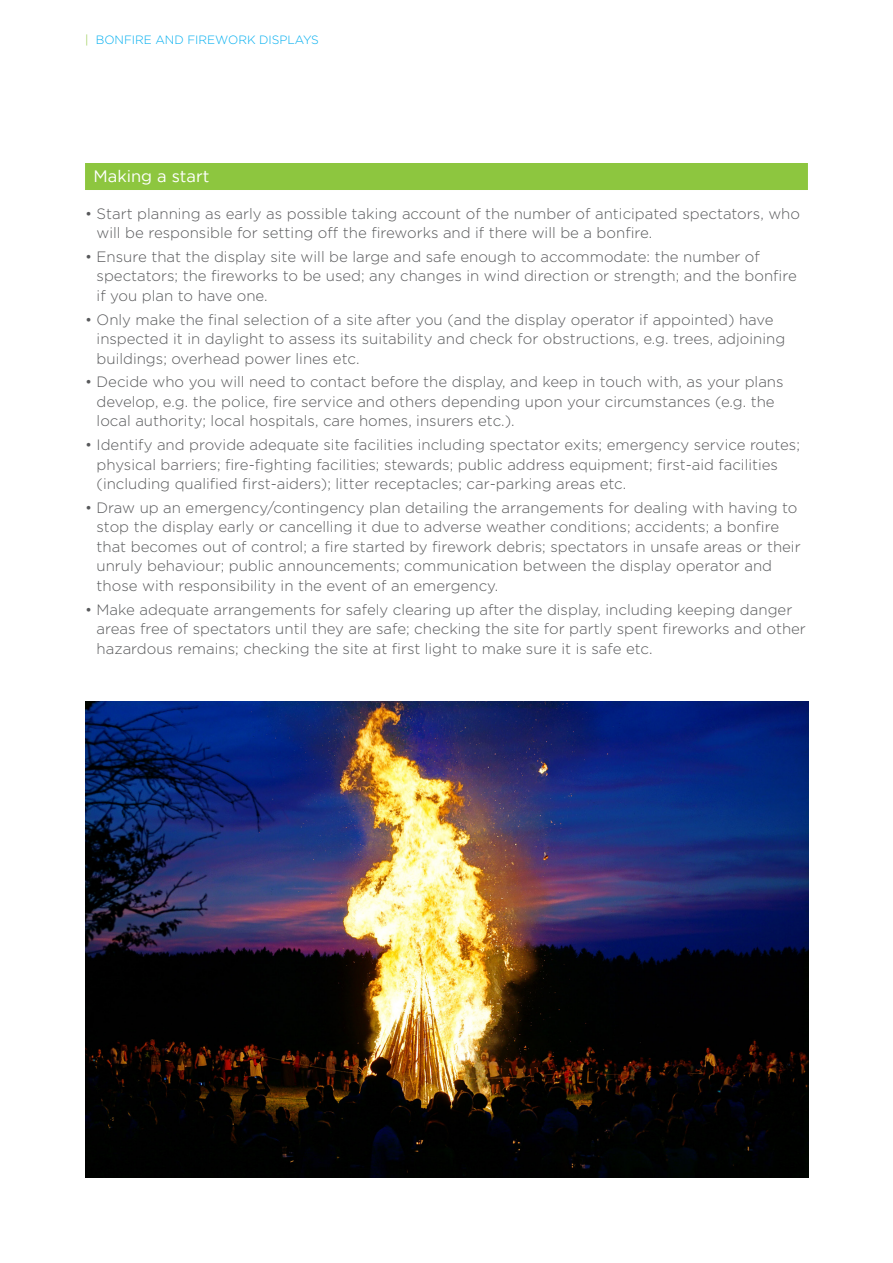
<style>
.page{position:relative;width:893px;height:1263px;background:#fff}
.page>*{position:absolute;margin:0;border:0;box-sizing:border-box;transform-origin:0 0}
.t1{font:16.5px "Gotham";color:#fff}
.t2{font:300 15px/19.5px "Gotham HTF";color:#58595b}
.t3{font:300 12px "Gotham HTF";color:#00aeef}
.s1{color:#8dc63f}
</style>
<div class="page">
<div style="left:85px;top:163px;width:723px;height:27px;background:#8dc63f"></div>
<img style="left:85px;top:702px;width:724px;height:476px">
<p class="t3" style="left:85px;top:33px;width:235px"><span class="s1">|</span> BONFIRE AND FIREWORK DISPLAYS</p>
<p class="t1" style="left:94px;top:167px;width:117px">Making a start</p>
<p class="t2" style="left:97px;top:203px;width:705px;text-indent:-12px">• Start planning as early as possible taking account of the number of anticipated spectators, who will be responsible for setting off the freworks and if there will be a bonfre.</p>
<p class="t2" style="left:97px;top:247px;width:702px;text-indent:-12px">• Ensure that the display site will be large and safe enough to accommodate: the number of spectators; the freworks to be used; any changes in wind direction or strength; and the bonfre if you plan to have one.</p>
<p class="t2" style="left:97px;top:309px;width:690px;text-indent:-12px">• Only make the fnal selection of a site after you (and the display operator if appointed) have inspected it in daylight to assess its suitability and check for obstructions, e.g. trees, adjoining buildings; overhead power lines etc.</p>
<p class="t2" style="left:97px;top:372px;width:688px;text-indent:-12px">• Decide who you will need to contact before the display, and keep in touch with, as your plans develop, e.g. the police, fre service and others depending upon your circumstances (e.g. the local authority; local hospitals, care homes, insurers etc.).</p>
<p class="t2" style="left:97px;top:435px;width:705px;text-indent:-12px">• Identify and provide adequate site facilities including spectator exits; emergency service routes; physical barriers; fre-fghting facilities; stewards; public address equipment; frst-aid facilities (including qualifed frst-aiders); litter receptacles; car-parking areas etc.</p>
<p class="t2" style="left:97px;top:498px;width:706px;text-indent:-12px">• Draw up an emergency/contingency plan detailing the arrangements for dealing with having to stop the display early or cancelling it due to adverse weather conditions; accidents; a bonfre that becomes out of control; a fre started by frework debris; spectators in unsafe areas or their unruly behaviour; public announcements; communication between the display operator and those with responsibility in the event of an emergency.</p>
<p class="t2" style="left:97px;top:599px;width:711px;text-indent:-12px">• Make adequate arrangements for safely clearing up after the display, including keeping danger areas free of spectators until they are safe; checking the site for partly spent freworks and other hazardous remains; checking the site at frst light to make sure it is safe etc.</p>
</div>
